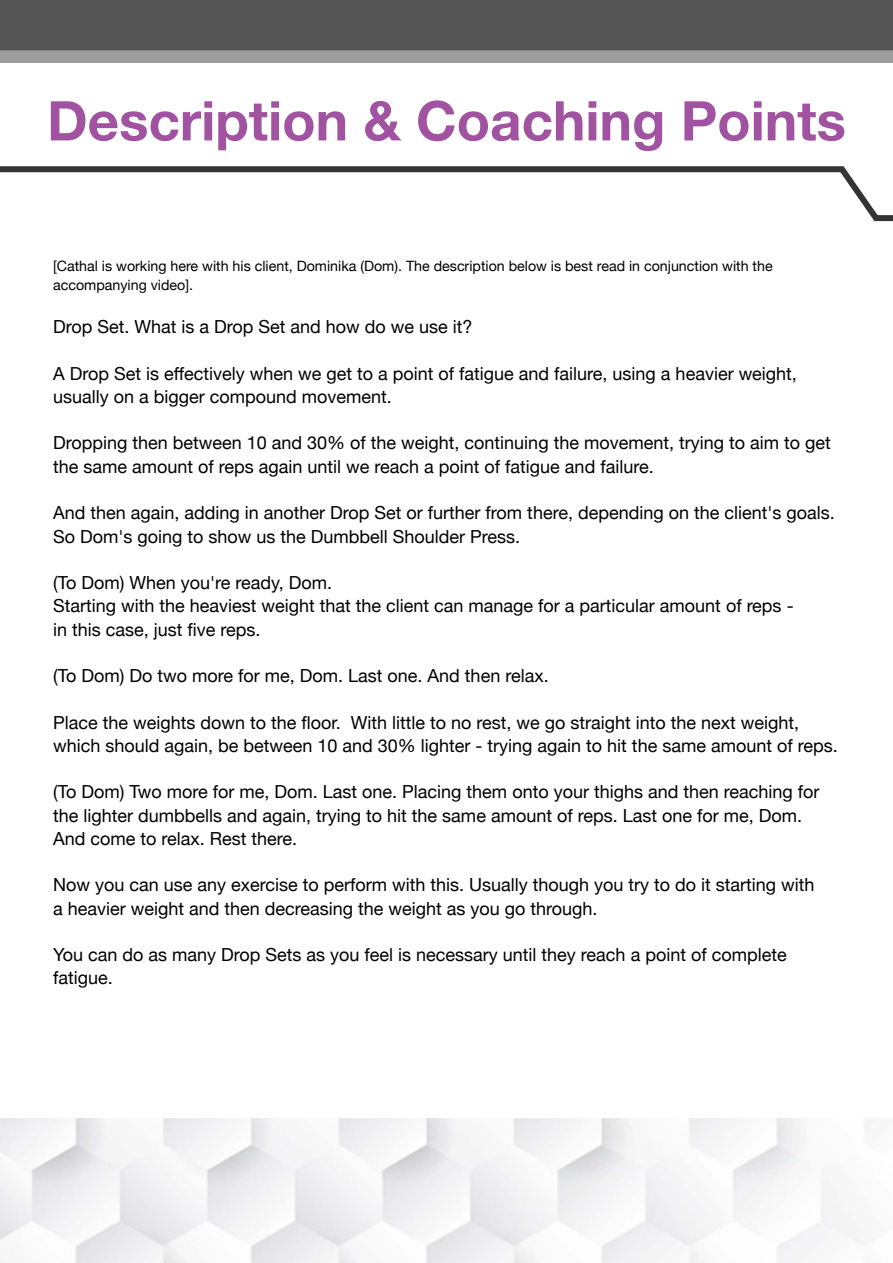
<style>
.page{position:relative;width:893px;height:1263px;background:#fff}
.page>*{position:absolute;margin:0;border:0;box-sizing:border-box;transform-origin:0 0}
.t1{font:700 54.75px "Helvetica Neue";color:#a152a0}
.t2{font:18px/23.2px "Helvetica Neue";color:#000}
.t3{font:14.25px "Helvetica Neue";color:#000}
</style>
<div class="page">
<img style="left:0;top:0;width:893px;height:63px">
<svg style="left:0;top:166px;width:893px;height:56px"></svg>
<img style="left:0;top:1118px;width:876px;height:145px">
<p class="t1" style="left:47px;top:78px;width:800px">Description &amp; Coaching Points</p>
<p class="t3" style="left:53px;top:256px;width:721px">[Cathal is working here with his client, Dominika (Dom). The description below is best read in conjunction with the</p>
<p class="t3" style="left:53px;top:275px;width:141px">accompanying video].</p>
<p class="t2" style="left:53px;top:316px;width:421px">Drop Set. What is a Drop Set and how do we use it?</p>
<p class="t2" style="left:53px;top:363px;width:745px">A Drop Set is effectively when we get to a point of fatigue and failure, using a heavier weight,</p>
<p class="t2" style="left:53px;top:386px;width:340px">usually on a bigger compound movement.</p>
<p class="t2" style="left:53px;top:432px;width:779px">Dropping then between 10 and 30% of the weight, continuing the movement, trying to aim to get the same amount of reps again until we reach a point of fatigue and failure.</p>
<p class="t2" style="left:53px;top:502px;width:783px">And then again, adding in another Drop Set or further from there, depending on the client's goals.</p>
<p class="t2" style="left:53px;top:525px;width:469px">So Dom's going to show us the Dumbbell Shoulder Press.</p>
<p class="t2" style="left:53px;top:572px;width:281px">(To Dom) When you're ready, Dom.</p>
<p class="t2" style="left:53px;top:595px;width:742px">Starting with the heaviest weight that the client can manage for a particular amount of reps -</p>
<p class="t2" style="left:53px;top:618px;width:209px">in this case, just five reps.</p>
<p class="t2" style="left:53px;top:665px;width:497px">(To Dom) Do two more for me, Dom. Last one. And then relax.</p>
<p class="t2" style="left:53px;top:711px;width:786px">Place the weights down to the floor. With little to no rest, we go straight into the next weight, which should again, be between 10 and 30% lighter - trying again to hit the same amount of reps.</p>
<p class="t2" style="left:53px;top:781px;width:768px">(To Dom) Two more for me, Dom. Last one. Placing them onto your thighs and then reaching for the lighter dumbbells and again, trying to hit the same amount of reps. Last one for me, Dom.</p>
<p class="t2" style="left:53px;top:828px;width:246px">And come to relax. Rest there.</p>
<p class="t2" style="left:53px;top:874px;width:763px">Now you can use any exercise to perform with this. Usually though you try to do it starting with</p>
<p class="t2" style="left:53px;top:897px;width:546px">a heavier weight and then decreasing the weight as you go through.</p>
<p class="t2" style="left:53px;top:944px;width:735px">You can do as many Drop Sets as you feel is necessary until they reach a point of complete</p>
<p class="t2" style="left:53px;top:967px;width:61px">fatigue.</p>
</div>
